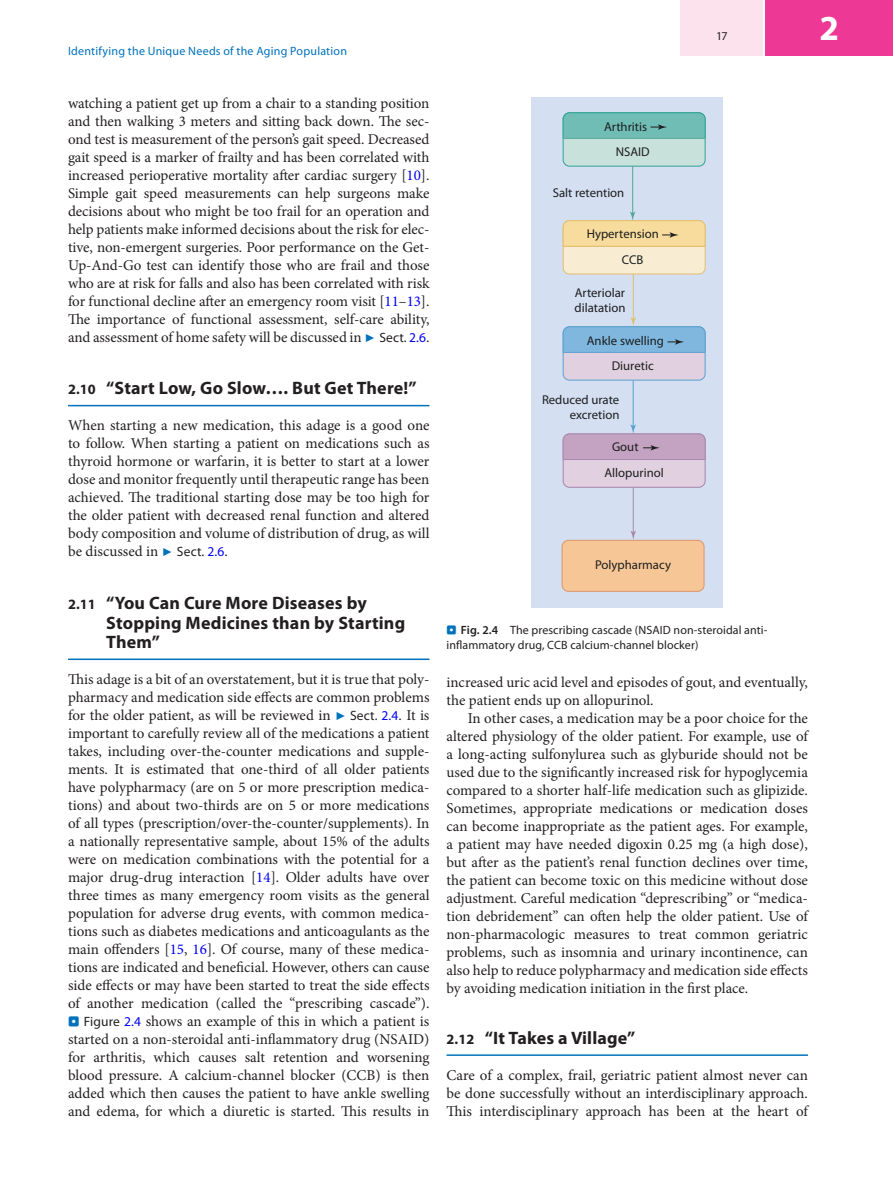
<style>
.page{position:relative;width:893px;height:1187px;background:#fff}
.page>*{position:absolute;margin:0;border:0;box-sizing:border-box;transform-origin:0 0}
.t1{font:700 35.25px "Lhgkvq Myriad Pro";color:#fff}
.t2{font:700 18px/19.5px "Lhgkvq Myriad Pro";letter-spacing:.01em;color:#231f20}
.t3{font:15px/18px "Sngrfy Minion Pro";color:#231f20;text-align:justify}
.t4{font:12.75px/25.3px "Htcppx Myriad Pro";color:#1d1e1f}
.t5{font:12px/15px "Fxjkjl Myriad Pro";letter-spacing:.01em;color:#231f20}
.t6{font:12px "Sjnwfy Myriad Pro";letter-spacing:.02em;color:#0072bc}
.s1{color:#0000fa}
.s2{font-family:"Wbpjhb Blik Buttons";font-size:13.5px;color:#0072bc}
.s3{font-family:"Fxjkjl Myriad Pro";font-size:13.5px}
.s4{font-family:"Fxjkjl Myriad Pro";font-size:13.5px;color:#0000fa}
.s5{font-size:14.25px}
.s6{font-family:"Wbpjhb Blik Buttons";color:#0072bc}
.s7{font-family:"Hvhsjk Myriad Pro";font-weight:600}
</style>
<div class="page">
<div style="left:680px;top:0;width:83px;height:55px;background:#fbe2ed"></div>
<div style="left:765px;top:0;width:128px;height:55px;background:#ed3896"></div>
<hr style="left:68px;top:405px;width:361px;height:1px;background:#0072bc">
<hr style="left:68px;top:658px;width:361px;height:2px;background:#0072bc">
<hr style="left:446px;top:1054px;width:362px;height:1px;background:#0072bc">
<div style="left:531px;top:97px;width:192px;height:510px;background:#d4dff1"></div>
<div style="left:562px;top:540px;width:142px;height:51px;background:#f7c696;border-radius:6px"></div>
<div style="left:562px;top:540px;width:142px;height:51px;border:1px solid #db9570;border-radius:6px"></div>
<div style="left:563px;top:434px;width:142px;height:53px;background:#e0d0e0;border-radius:6px"></div>
<div style="left:563px;top:433px;width:142px;height:54px;border:1px solid #a785aa;border-radius:6px"></div>
<div style="left:563px;top:327px;width:142px;height:53px;background:#e0d0e0;border-radius:6px"></div>
<div style="left:563px;top:326px;width:142px;height:54px;border:1px solid #5ca0ce;border-radius:6px"></div>
<div style="left:563px;top:221px;width:142px;height:53px;background:#f8ecd2;border-radius:6px"></div>
<div style="left:563px;top:220px;width:142px;height:54px;border:1px solid #e2be70;border-radius:6px"></div>
<div style="left:563px;top:113px;width:142px;height:53px;background:#c9e1db;border-radius:6px"></div>
<div style="left:563px;top:112px;width:142px;height:54px;border:1px solid #31a394;border-radius:6px"></div>
<svg style="left:562px;top:112px;width:144px;height:27px;background:#6cbab2"></svg>
<hr style="left:632px;top:166px;width:1px;height:48px;background:#50a79a">
<svg style="left:562px;top:211px;width:144px;height:36px"></svg>
<hr style="left:633px;top:274px;width:1px;height:46px;background:#e2be70">
<svg style="left:562px;top:317px;width:144px;height:36px"></svg>
<hr style="left:633px;top:380px;width:1px;height:47px;background:#579fce">
<svg style="left:562px;top:424px;width:144px;height:36px"></svg>
<hr style="left:633px;top:487px;width:1px;height:46px;background:#a888ac">
<svg style="left:630px;top:530px;width:6px;height:9px"></svg>
<p class="t6" style="left:68px;top:44px;width:280px">Identifying the Unique Needs of the Aging Population</p>
<p class="t5" style="left:716px;top:29px;width:13px">17</p>
<h1 class="t1" style="left:819px;top:6px;width:21px">2</h1>
<p class="t3" style="left:68px;top:94px;width:363px">watching a patient get up from a chair to a standing position and then walking 3 meters and sitting back down. The sec&shy;ond test is measurement of the person’s gait speed. Decreased gait speed is a marker of frailty and has been correlated with increased perioperative mortality after cardiac surgery [<span class="s1">10</span>].<br>Simple gait speed measurements can help surgeons make decisions about who might be too frail for an operation and help patients make informed decisions about the risk for elec&shy;tive, non-emergent surgeries. Poor performance on the Get-Up-And-Go test can identify those who are frail and those who are at risk for falls and also has been correlated with risk for functional decline after an emergency room visit [<span class="s1">11</span>–<span class="s1">13</span>].<br>The importance of functional assessment, self-care ability, and assessment of home safety will be discussed in <span class="s2">7</span> <span class="s3">Sect.</span> <span class="s4">2.6</span>.</p>
<p class="t2" style="left:68px;top:378px;width:350px"><span class="s5">2.10</span> “Start Low, Go Slow…. But Get There!”</p>
<p class="t3" style="left:68px;top:416px;width:363px">When starting a new medication, this adage is a good one to follow. When starting a patient on medications such as thyroid hormone or warfarin, it is better to start at a lower dose and monitor frequently until therapeutic range has been achieved. The traditional starting dose may be too high for the older patient with decreased renal function and altered body composition and volume of distribution of drug, as will be discussed in <span class="s2">7</span> <span class="s3">Sect.</span> <span class="s4">2.6</span>.</p>
<p class="t2" style="left:106px;top:592px;width:300px;text-indent:-38px"><span class="s5">2.11</span> “You Can Cure More Diseases by<br>Stopping Medicines than by Starting<br>Them”</p>
<p class="t3" style="left:68px;top:670px;width:363px">This adage is a bit of an overstatement, but it is true that poly&shy;pharmacy and medication side effects are common problems for the older patient, as will be reviewed in <span class="s2">7</span> <span class="s3">Sect.</span> <span class="s4">2.4</span>. It is important to carefully review all of the medications a patient takes, including over-the-counter medications and supple&shy;ments. It is estimated that one-third of all older patients have polypharmacy (are on 5 or more prescription medica&shy;tions) and about two-thirds are on 5 or more medications of all types (prescription/over-the-counter/supplements). In a nationally representative sample, about 15% of the adults were on medication combinations with the potential for a major drug-drug interaction [<span class="s1">14</span>]. Older adults have over three times as many emergency room visits as the general population for adverse drug events, with common medica&shy;tions such as diabetes medications and anticoagulants as the main offenders [<span class="s1">15</span>, <span class="s1">16</span>]. Of course, many of these medica&shy;tions are indicated and beneficial. However, others can cause side effects or may have been started to treat the side effects of another medication (called the “prescribing cascade”). <span class="s2">.</span> <span class="s3">Figure</span> <span class="s4">2.4</span> shows an example of this in which a patient is started on a non-steroidal anti-inflammatory drug (NSAID) for arthritis, which causes salt retention and worsening blood pressure. A calcium-channel blocker (CCB) is then added which then causes the patient to have ankle swelling and edema, for which a diuretic is started. This results in</p>
<p class="t3" style="left:446px;top:673px;width:363px">increased uric acid level and episodes of gout, and eventually, the patient ends up on allopurinol.</p>
<p class="t4" style="left:604px;top:114px;width:47px;text-align:right">Arthritis<br>NSAID</p>
<p class="t4" style="left:553px;top:180px;width:73px">Salt retention</p>
<p class="t4" style="left:622px;top:222px;width:39px;text-indent:-35px">Hypertension<br>CCB</p>
<p class="t4" style="left:574px;top:285px;width:52px;line-height:15.3px">Arteriolar dilatation</p>
<p class="t4" style="left:612px;top:328px;width:54px;text-indent:-25px">Ankle swelling<br>Diuretic</p>
<p class="t4" style="left:542px;top:392px;width:79px;line-height:15.3px;text-align:right">Reduced urate excretion</p>
<p class="t4" style="left:604px;top:434px;width:61px;line-height:26.1px;text-indent:8px">Gout<br>Allopurinol</p>
<p class="t4" style="left:595px;top:552px;width:77px">Polypharmacy</p>
<p class="t5" style="left:446px;top:622px;width:323px"><span class="s6">..</span> <span class="s7">Fig. 2.4</span> The prescribing cascade (NSAID non-steroidal anti&shy;inflammatory drug, CCB calcium-channel blocker)</p>
<p class="t3" style="left:446px;top:709px;width:363px;text-indent:21px">In other cases, a medication may be a poor choice for the altered physiology of the older patient. For example, use of a long-acting sulfonylurea such as glyburide should not be used due to the significantly increased risk for hypoglycemia compared to a shorter half-life medication such as glipizide.<br>Sometimes, appropriate medications or medication doses can become inappropriate as the patient ages. For example, a patient may have needed digoxin 0.25 mg (a high dose), but after as the patient’s renal function declines over time, the patient can become toxic on this medicine without dose adjustment. Careful medication “deprescribing” or “medica&shy;tion debridement” can often help the older patient. Use of non-pharmacologic measures to treat common geriatric problems, such as insomnia and urinary incontinence, can also help to reduce polypharmacy and medication side effects by avoiding medication initiation in the first place.</p>
<p class="t2" style="left:446px;top:1027px;width:190px"><span class="s5">2.12</span> “It Takes a Village”</p>
<p class="t3" style="left:446px;top:1066px;width:363px">Care of a complex, frail, geriatric patient almost never can be done successfully without an interdisciplinary approach.<br>This interdisciplinary approach has been at the heart of</p>
</div>
